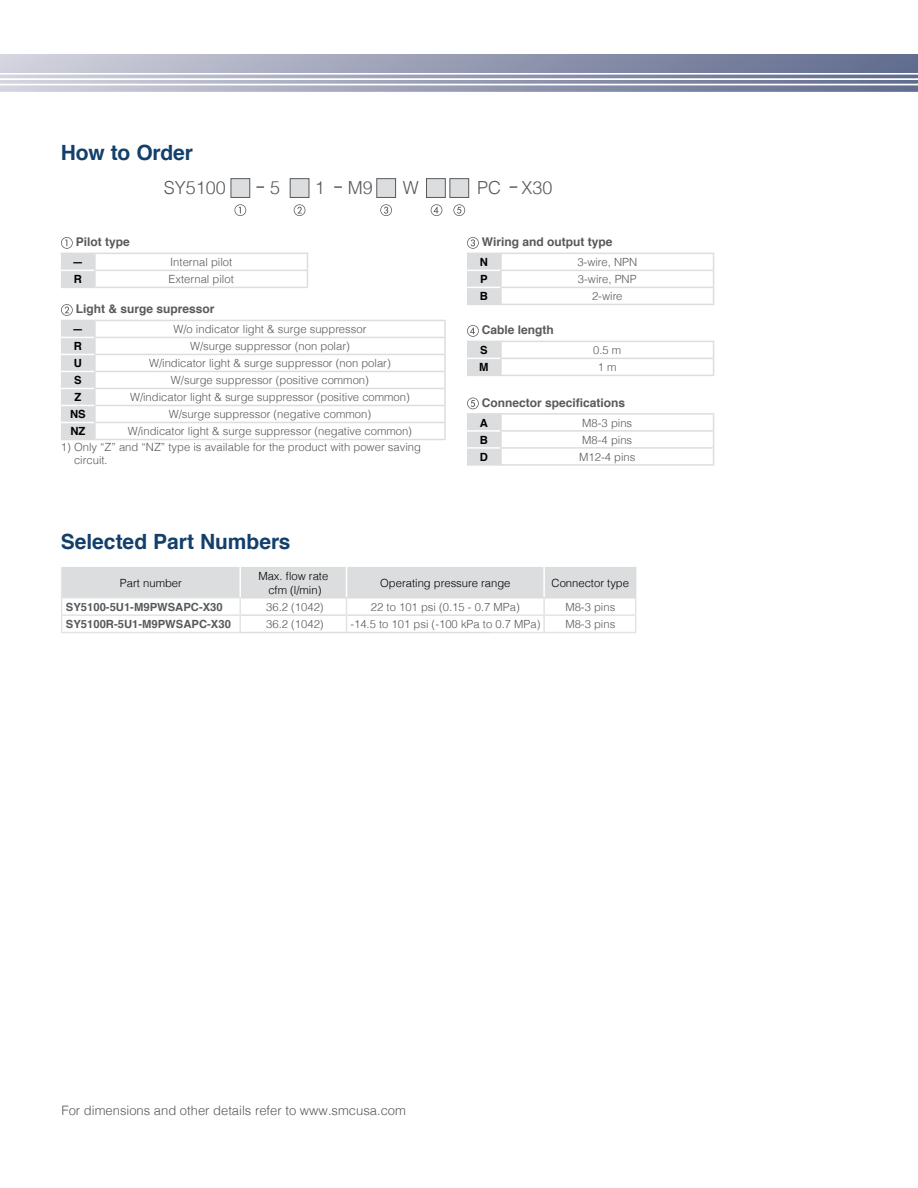
<style>
.page{position:relative;width:918px;height:1188px;background:#fff}
.page>*{position:absolute;margin:0;border:0;box-sizing:border-box;transform-origin:0 0}
.t1{font:700 21px "Helvetica";color:#13406b}
.t2{font:300 18px "Helvetica";color:#58595b}
.t3{font:300 13.05px "Helvetica";color:#58595b}
.t4{font:700 12px "Helvetica";color:#58595b}
.t5{font:300 11.25px/13.5px "Helvetica";color:#58595b}
.t6{font:300 11.25px/13.5px "Helvetica";color:#000;text-align:center}
.t7{font:700 11.25px "Helvetica";color:#58595b}
.t8{font:700 11.25px "Helvetica";color:#000}
</style>
<div class="page">
<div style="left:0;top:54px;width:918px;height:19px;background:linear-gradient(to right,#d1d1dc,#5f698d)"></div>
<svg style="left:0;top:75px;width:918px;height:17px;background:#aeb2c4"></svg>
<hr style="left:95px;top:320px;width:351px;height:1px;background:#dcddde">
<hr style="left:94px;top:337px;width:352px;height:1px;background:#dcddde">
<hr style="left:94px;top:354px;width:352px;height:1px;background:#dcddde">
<hr style="left:94px;top:371px;width:352px;height:1px;background:#dcddde">
<hr style="left:94px;top:388px;width:352px;height:1px;background:#dcddde">
<hr style="left:94px;top:405px;width:352px;height:1px;background:#dcddde">
<hr style="left:94px;top:422px;width:352px;height:1px;background:#dcddde">
<svg style="left:61px;top:304px;width:35px;height:135px;background:#dfe0e1"></svg>
<svg style="left:444px;top:321px;width:2px;height:118px"></svg>
<hr style="left:61px;top:439px;width:34px;height:1px;background:#dcddde">
<hr style="left:95px;top:439px;width:351px;height:1px;background:#dcddde">
<hr style="left:61px;top:337px;width:33px;height:1px;background:#fff">
<hr style="left:61px;top:354px;width:33px;height:1px;background:#fff">
<hr style="left:61px;top:371px;width:33px;height:1px;background:#fff">
<hr style="left:61px;top:388px;width:33px;height:1px;background:#fff">
<hr style="left:61px;top:405px;width:33px;height:1px;background:#fff">
<hr style="left:61px;top:422px;width:33px;height:1px;background:#fff">
<hr style="left:501px;top:253px;width:213px;height:1px;background:#dcddde">
<hr style="left:500px;top:270px;width:214px;height:1px;background:#dcddde">
<hr style="left:500px;top:287px;width:214px;height:1px;background:#dcddde">
<svg style="left:467px;top:237px;width:35px;height:67px"></svg>
<svg style="left:713px;top:254px;width:1px;height:50px"></svg>
<hr style="left:467px;top:304px;width:34px;height:1px;background:#dcddde">
<hr style="left:501px;top:304px;width:213px;height:1px;background:#dcddde">
<hr style="left:467px;top:270px;width:33px;height:1px;background:#fff">
<hr style="left:467px;top:287px;width:33px;height:1px;background:#fff">
<hr style="left:501px;top:341px;width:213px;height:1px;background:#dcddde">
<hr style="left:500px;top:358px;width:214px;height:1px;background:#dcddde">
<svg style="left:467px;top:325px;width:35px;height:50px"></svg>
<svg style="left:713px;top:342px;width:1px;height:33px"></svg>
<hr style="left:467px;top:375px;width:34px;height:1px;background:#dcddde">
<hr style="left:501px;top:375px;width:213px;height:1px;background:#dcddde">
<hr style="left:467px;top:358px;width:33px;height:1px;background:#fff">
<hr style="left:501px;top:413px;width:213px;height:2px;background:#dcddde">
<hr style="left:500px;top:430px;width:214px;height:2px;background:#dcddde">
<hr style="left:500px;top:447px;width:214px;height:2px;background:#dcddde">
<svg style="left:467px;top:398px;width:35px;height:66px"></svg>
<svg style="left:713px;top:415px;width:1px;height:49px"></svg>
<hr style="left:467px;top:464px;width:34px;height:2px;background:#dcddde">
<hr style="left:501px;top:464px;width:213px;height:2px;background:#dcddde">
<hr style="left:467px;top:430px;width:33px;height:2px;background:#fff">
<hr style="left:467px;top:447px;width:33px;height:2px;background:#fff">
<hr style="left:95px;top:253px;width:213px;height:1px;background:#dcddde">
<hr style="left:94px;top:270px;width:214px;height:1px;background:#dcddde">
<svg style="left:61px;top:237px;width:35px;height:50px"></svg>
<svg style="left:307px;top:254px;width:1px;height:33px"></svg>
<hr style="left:61px;top:287px;width:34px;height:1px;background:#dcddde">
<hr style="left:95px;top:287px;width:213px;height:1px;background:#dcddde">
<hr style="left:61px;top:270px;width:33px;height:1px;background:#fff">
<div style="left:377px;top:179px;width:19px;height:18px;background:#dcddde"></div>
<div style="left:376px;top:178px;width:20px;height:20px;border:1px solid #58595b"></div>
<div style="left:427px;top:179px;width:18px;height:18px;background:#dcddde"></div>
<div style="left:426px;top:178px;width:20px;height:20px;border:1px solid #58595b"></div>
<div style="left:450px;top:179px;width:19px;height:18px;background:#dcddde"></div>
<div style="left:450px;top:178px;width:19px;height:20px;border:1px solid #58595b"></div>
<div style="left:290px;top:179px;width:19px;height:18px;background:#dcddde"></div>
<div style="left:290px;top:178px;width:19px;height:20px;border:1px solid #58595b"></div>
<div style="left:231px;top:179px;width:19px;height:18px;background:#dcddde"></div>
<div style="left:231px;top:178px;width:19px;height:20px;border:1px solid #58595b"></div>
<svg style="left:294px;top:204px;width:11px;height:12px"></svg>
<svg style="left:235px;top:204px;width:11px;height:12px"></svg>
<svg style="left:380px;top:204px;width:12px;height:12px"></svg>
<svg style="left:453px;top:204px;width:12px;height:12px"></svg>
<svg style="left:431px;top:204px;width:11px;height:12px"></svg>
<svg style="left:334px;top:186px;width:8px;height:2px"></svg>
<svg style="left:256px;top:186px;width:8px;height:2px"></svg>
<svg style="left:510px;top:186px;width:7px;height:2px"></svg>
<hr style="left:490px;top:632px;width:146px;height:1px;background:#e2e3e4">
<hr style="left:61px;top:632px;width:180px;height:1px;background:#e2e3e4">
<svg style="left:61px;top:567px;width:575px;height:65px"></svg>
<hr style="left:241px;top:632px;width:106px;height:1px;background:#dcddde">
<hr style="left:347px;top:632px;width:143px;height:1px;background:#dcddde">
<hr style="left:635px;top:567px;width:1px;height:30px;background:#dcddde">
<h1 class="t1" style="left:61px;top:136px;width:134px">How to Order</h1>
<h2 class="t2" style="left:164px;top:173px;width:64px">SY5100</h2>
<h2 class="t2" style="left:270px;top:173px;width:12px">5</h2>
<h2 class="t2" style="left:315px;top:173px;width:12px">1</h2>
<h2 class="t2" style="left:348px;top:173px;width:27px">M9</h2>
<h2 class="t2" style="left:403px;top:173px;width:18px">W</h2>
<h2 class="t2" style="left:477px;top:173px;width:77px">PC X30</h2>
<p class="t4" style="left:76px;top:232px;width:56px">Pilot type</p>
<p class="t8" style="left:72px;top:253px;width:13px">—</p>
<p class="t5" style="left:170px;top:255px;width:64px">Internal pilot</p>
<p class="t8" style="left:74px;top:270px;width:10px">R</p>
<p class="t5" style="left:169px;top:272px;width:67px">External pilot</p>
<p class="t4" style="left:76px;top:299px;width:140px">Light &amp; surge supressor</p>
<p class="t8" style="left:72px;top:320px;width:13px">—</p>
<p class="t5" style="left:173px;top:322px;width:194px">W/o indicator light &amp; surge suppressor</p>
<p class="t8" style="left:74px;top:337px;width:10px">R</p>
<p class="t5" style="left:190px;top:339px;width:161px">W/surge suppressor (non polar)</p>
<p class="t8" style="left:74px;top:354px;width:10px">U</p>
<p class="t5" style="left:149px;top:356px;width:243px">W/indicator light &amp; surge suppressor (non polar)</p>
<p class="t8" style="left:74px;top:371px;width:9px">S</p>
<p class="t5" style="left:171px;top:373px;width:199px">W/surge suppressor (positive common)</p>
<p class="t8" style="left:74px;top:388px;width:8px">Z</p>
<p class="t5" style="left:130px;top:390px;width:281px">W/indicator light &amp; surge suppressor (positive common)</p>
<p class="t8" style="left:70px;top:405px;width:17px">NS</p>
<p class="t5" style="left:169px;top:407px;width:204px">W/surge suppressor (negative common)</p>
<p class="t8" style="left:70px;top:422px;width:16px">NZ</p>
<p class="t5" style="left:128px;top:424px;width:286px">W/indicator light &amp; surge suppressor (negative common)</p>
<p class="t5" style="left:74px;top:439px;width:348px;text-indent:-13px">1) Only “Z” and “NZ” type is available for the product with power saving circuit.</p>
<h1 class="t1" style="left:61px;top:525px;width:231px">Selected Part Numbers</h1>
<p class="t4" style="left:482px;top:232px;width:132px">Wiring and output type</p>
<p class="t8" style="left:480px;top:253px;width:10px">N</p>
<p class="t5" style="left:577px;top:255px;width:61px">3-wire, NPN</p>
<p class="t8" style="left:480px;top:270px;width:9px">P</p>
<p class="t5" style="left:578px;top:272px;width:60px">3-wire, PNP</p>
<p class="t8" style="left:480px;top:287px;width:10px">B</p>
<p class="t5" style="left:592px;top:289px;width:32px">2-wire</p>
<p class="t4" style="left:482px;top:320px;width:73px">Cable length</p>
<p class="t8" style="left:480px;top:341px;width:9px">S</p>
<p class="t5" style="left:593px;top:343px;width:30px">0.5 m</p>
<p class="t8" style="left:479px;top:358px;width:11px">M</p>
<p class="t5" style="left:598px;top:360px;width:20px">1 m</p>
<p class="t4" style="left:482px;top:393px;width:145px">Connector specifications</p>
<p class="t8" style="left:480px;top:414px;width:10px">A</p>
<p class="t5" style="left:582px;top:415px;width:52px">M8-3 pins</p>
<p class="t8" style="left:480px;top:431px;width:10px">B</p>
<p class="t5" style="left:582px;top:432px;width:52px">M8-4 pins</p>
<p class="t8" style="left:480px;top:448px;width:10px">D</p>
<p class="t5" style="left:579px;top:449px;width:58px">M12-4 pins</p>
<p class="t6" style="left:120px;top:575px;width:64px">Part number</p>
<p class="t6" style="left:258px;top:568px;width:72px">Max. flow rate cfm (l/min)</p>
<p class="t6" style="left:380px;top:575px;width:132px">Operating pressure range</p>
<p class="t6" style="left:552px;top:575px;width:79px">Connector type</p>
<p class="t7" style="left:66px;top:598px;width:158px">SY5100-5U1-M9PWSAPC-X30</p>
<p class="t5" style="left:266px;top:599px;width:59px">36.2 (1042)</p>
<p class="t5" style="left:371px;top:599px;width:150px">22 to 101 psi (0.15 - 0.7 MPa)</p>
<p class="t5" style="left:565px;top:599px;width:52px">M8-3 pins</p>
<p class="t7" style="left:66px;top:615px;width:167px">SY5100R-5U1-M9PWSAPC-X30</p>
<p class="t5" style="left:266px;top:617px;width:59px">36.2 (1042)</p>
<p class="t5" style="left:350px;top:617px;width:192px">-14.5 to 101 psi (-100 kPa to 0.7 MPa)</p>
<p class="t5" style="left:565px;top:617px;width:52px">M8-3 pins</p>
<p class="t3" style="left:62px;top:1100px;width:346px">For dimensions and other details refer to www.smcusa.com</p>
</div>
